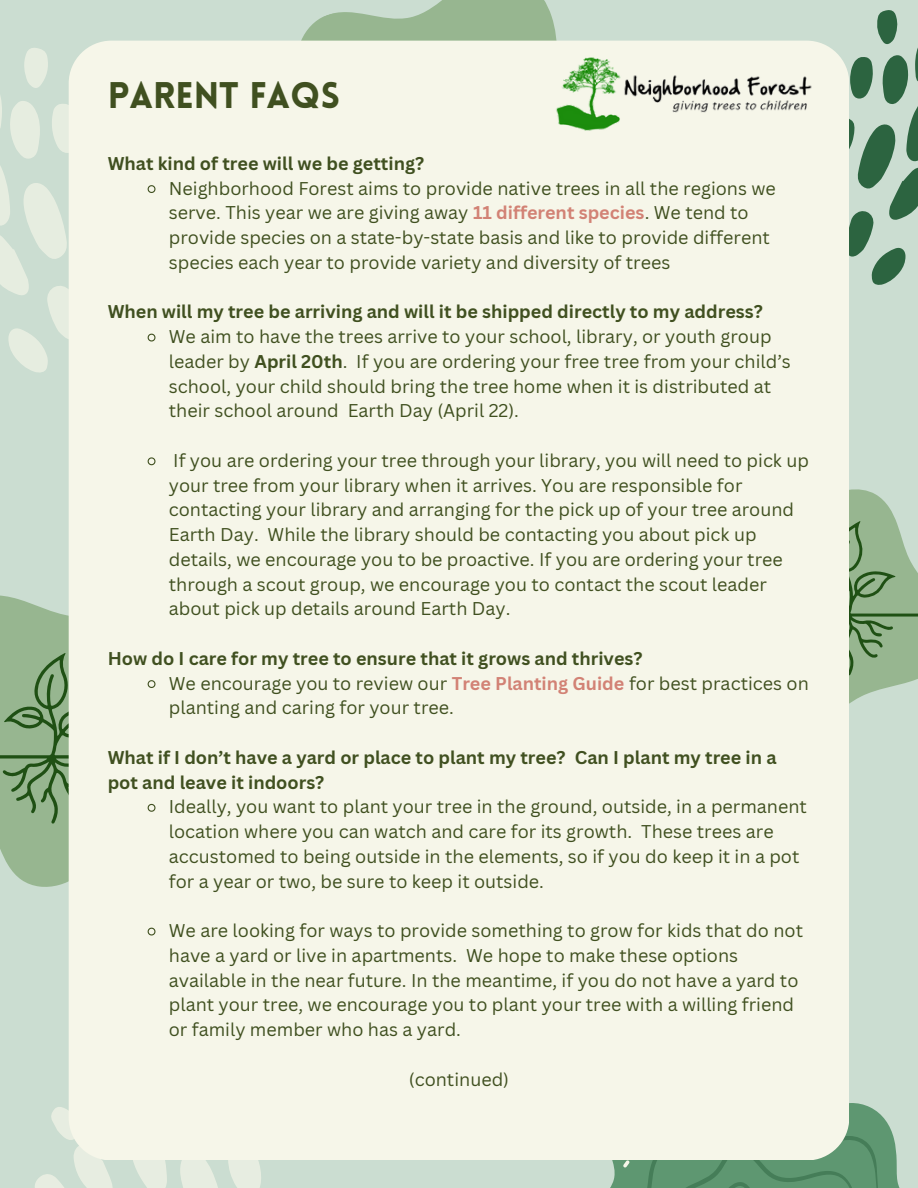
<style>
.page{position:relative;width:918px;height:1188px;background:#cbddd1}
.page>*{position:absolute;margin:0;border:0;box-sizing:border-box;transform-origin:0 0}
.t1{font:900 36.3px "Lovelo";color:#405020}
.t2{font:18px/24.8px "Canva Sans";color:#405020}
.t3{font:700 18px/24.8px "Canva Sans";color:#405020}
.s1{font-weight:700;color:#d28275}
.s2{font-weight:700}
</style>
<div class="page">
<svg style="left:849px;top:489px;width:69px;height:215px"></svg>
<svg style="left:849px;top:521px;width:69px;height:155px;background:#8bab84"></svg>
<svg style="left:278px;top:0;width:331px;height:41px;fill:#97b690"></svg>
<svg style="left:0;top:41px;width:105px;height:341px"></svg>
<svg style="left:813px;top:10px;width:105px;height:275px"></svg>
<svg style="left:610px;top:1108px;width:290px;height:80px;fill:#5e9771"></svg>
<svg style="left:623px;top:1103px;width:249px;height:85px;background:#5c946f"></svg>
<svg style="left:0;top:595px;width:69px;height:292px;background:#9ebb99"></svg>
<svg style="left:0;top:653px;width:69px;height:171px;background:#7fa177"></svg>
<div style="left:69px;top:41px;width:780px;height:1119px;background:#f6f6e9;border-radius:43px"></div>
<svg style="left:35px;top:1012px;width:226px;height:176px"></svg>
<svg style="left:147px;top:185px;width:9px;height:8px"></svg>
<svg style="left:147px;top:333px;width:9px;height:9px"></svg>
<svg style="left:147px;top:457px;width:9px;height:9px"></svg>
<svg style="left:147px;top:680px;width:9px;height:8px"></svg>
<svg style="left:147px;top:803px;width:9px;height:9px"></svg>
<svg style="left:147px;top:927px;width:9px;height:9px"></svg>
<img style="left:556px;top:57px;width:256px;height:74px">
<h1 class="t1" style="left:108px;top:81px;width:234px">PARENT FAQS</h1>
<p class="t3" style="left:108px;top:151px;width:318px">What kind of tree will we be getting?</p>
<p class="t2" style="left:169px;top:175px;width:609px">Neighborhood Forest aims to provide native trees in all the regions we serve. This year we are giving away <span class="s1">11 different species</span>. We tend to provide species on a state-by-state basis and like to provide different species each year to provide variety and diversity of trees</p>
<p class="t3" style="left:108px;top:299px;width:657px">When will my tree be arriving and will it be shipped directly to my address?</p>
<p class="t2" style="left:169px;top:324px;width:624px">We aim to have the trees arrive to your school, library, or youth group leader by <span class="s2">April 20th</span>. If you are ordering your free tree from your child’s school, your child should bring the tree home when it is distributed at their school around Earth Day (April 22).</p>
<p class="t2" style="left:169px;top:448px;width:642px">If you are ordering your tree through your library, you will need to pick up your tree from your library when it arrives. You are responsible for contacting your library and arranging for the pick up of your tree around Earth Day. While the library should be contacting you about pick up details, we encourage you to be proactive. If you are ordering your tree through a scout group, we encourage you to contact the scout leader about pick up details around Earth Day.</p>
<p class="t3" style="left:108px;top:646px;width:536px">How do I care for my tree to ensure that it grows and thrives?</p>
<p class="t2" style="left:169px;top:670px;width:641px">We encourage you to review our <span class="s1">Tree Planting Guide</span> for best practices on planting and caring for your tree.</p>
<p class="t3" style="left:108px;top:745px;width:670px">What if I don’t have a yard or place to plant my tree? Can I plant my tree in a pot and leave it indoors?</p>
<p class="t2" style="left:169px;top:794px;width:640px">Ideally, you want to plant your tree in the ground, outside, in a permanent location where you can watch and care for its growth. These trees are accustomed to being outside in the elements, so if you do keep it in a pot for a year or two, be sure to keep it outside.</p>
<p class="t2" style="left:169px;top:918px;width:636px">We are looking for ways to provide something to grow for kids that do not have a yard or live in apartments. We hope to make these options available in the near future. In the meantime, if you do not have a yard to plant your tree, we encourage you to plant your tree with a willing friend or family member who has a yard.</p>
<p class="t2" style="left:409px;top:1066px;width:102px">(continued)</p>
</div>
